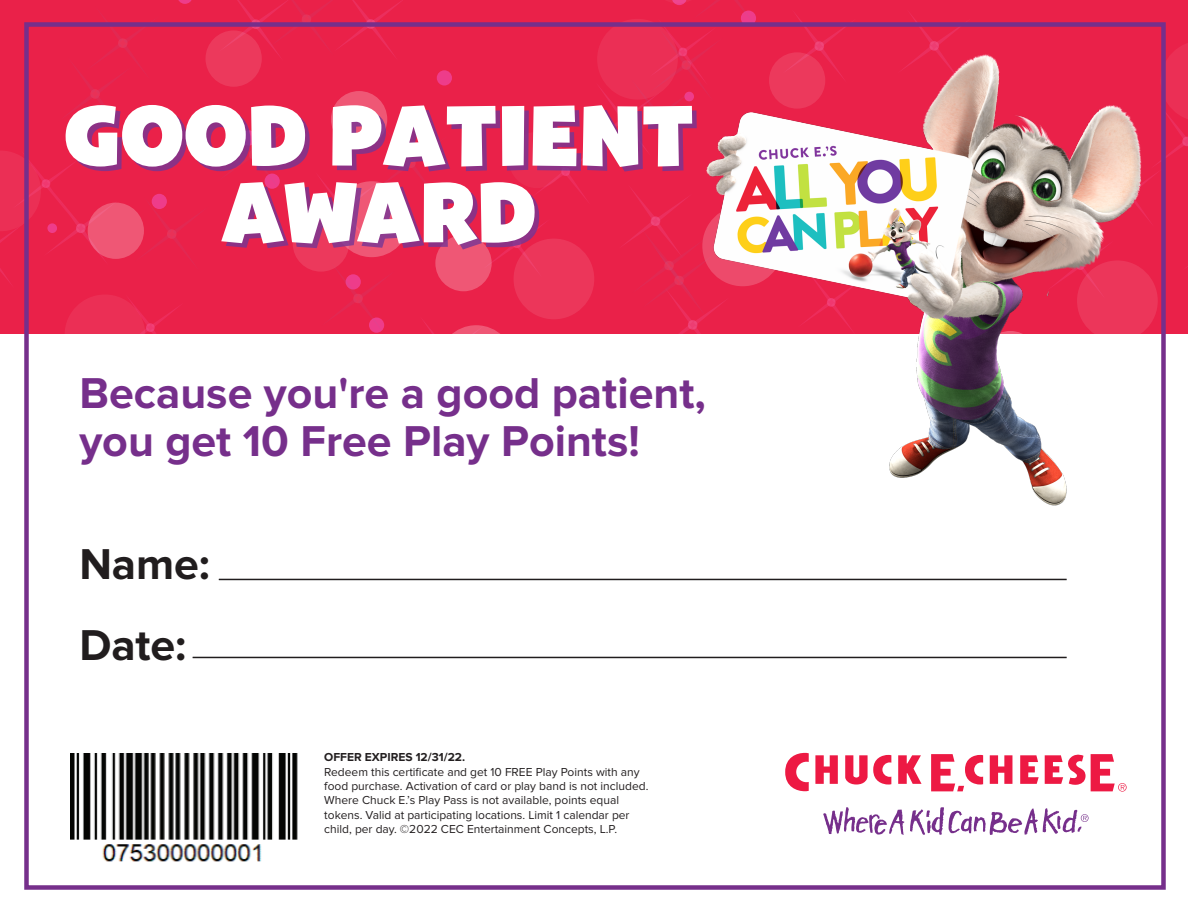
<style>
.page{position:relative;width:1188px;height:918px;background:#fff}
.page>*{position:absolute;margin:0;border:0;box-sizing:border-box;transform-origin:0 0}
.t1{font:85.2px/76.7px "Bango";letter-spacing:-.005em;color:#fff;text-align:center}
.t2{font:700 44.7px/47.7px "Proxima Nova";color:#762f8b}
.t3{font:700 44.7px/80.7px "Proxima Nova";letter-spacing:-.005em;color:#211d1e}
.t4{font:12px/14.4px "Proxima Nova";color:#231f20}
.t5{font:700 12px "Proxima Nova";color:#231f20}
</style>
<div class="page">
<div style="left:0;top:0;width:1188px;height:334px;background:#ea2149"></div>
<svg style="left:90px;top:38px;width:38px;height:61px"></svg>
<div style="left:88px;top:203px;width:56px;height:56px;background:#ef5775;border-radius:50%"></div>
<div style="left:152px;top:194px;width:15px;height:15px;background:#ee3c8a;border-radius:50%"></div>
<svg style="left:135px;top:197px;width:42px;height:54px"></svg>
<svg style="left:0;top:151px;width:118px;height:133px"></svg>
<div style="left:206px;top:30px;width:56px;height:57px;background:#ec395c;border-radius:50%"></div>
<svg style="left:178px;top:0;width:14px;height:4px"></svg>
<svg style="left:65px;top:295px;width:114px;height:39px"></svg>
<svg style="left:217px;top:0;width:480px;height:334px"></svg>
<hr style="left:219px;top:579px;width:848px;height:1px;background:#211d1e">
<hr style="left:193px;top:657px;width:874px;height:1px;background:#211d1e">
<svg style="left:823px;top:807px;width:81px;height:28px"></svg>
<svg style="left:910px;top:807px;width:179px;height:28px"></svg>
<svg style="left:785px;top:753px;width:24px;height:38px"></svg>
<svg style="left:815px;top:755px;width:23px;height:29px"></svg>
<svg style="left:1020px;top:755px;width:19px;height:29px"></svg>
<svg style="left:845px;top:755px;width:46px;height:30px"></svg>
<svg style="left:931px;top:754px;width:52px;height:37px"></svg>
<svg style="left:990px;top:755px;width:22px;height:29px"></svg>
<svg style="left:898px;top:755px;width:24px;height:29px"></svg>
<svg style="left:1045px;top:754px;width:82px;height:38px"></svg>
<img style="left:697px;top:10px;width:491px;height:496px">
<div style="left:24px;top:22px;width:1142px;height:868px;border:4px solid #762f8b"></div>
<img style="left:71px;top:754px;width:227px;height:108px">
<h1 class="t1" style="left:64px;top:99px;width:631px">GOOD PATIENT<br>AWARD</h1>
<h2 class="t2" style="left:79px;top:370px;width:628px">Because you're a good patient, you get 10 Free Play Points!</h2>
<h2 class="t3" style="left:79px;top:525px;width:132px">Name:<br>Date:</h2>
<p class="t5" style="left:324px;top:750px;width:142px">OFFER EXPIRES 12/31/22.</p>
<p class="t4" style="left:324px;top:765px;width:326px">Redeem this certificate and get 10 FREE Play Points with any food purchase. Activation of card or play band is not included.<br>Where Chuck E.’s Play Pass is not available, points equal tokens. Valid at participating locations. Limit 1 calendar per child, per day. ©2022 CEC Entertainment Concepts, L.P.</p>
</div>
